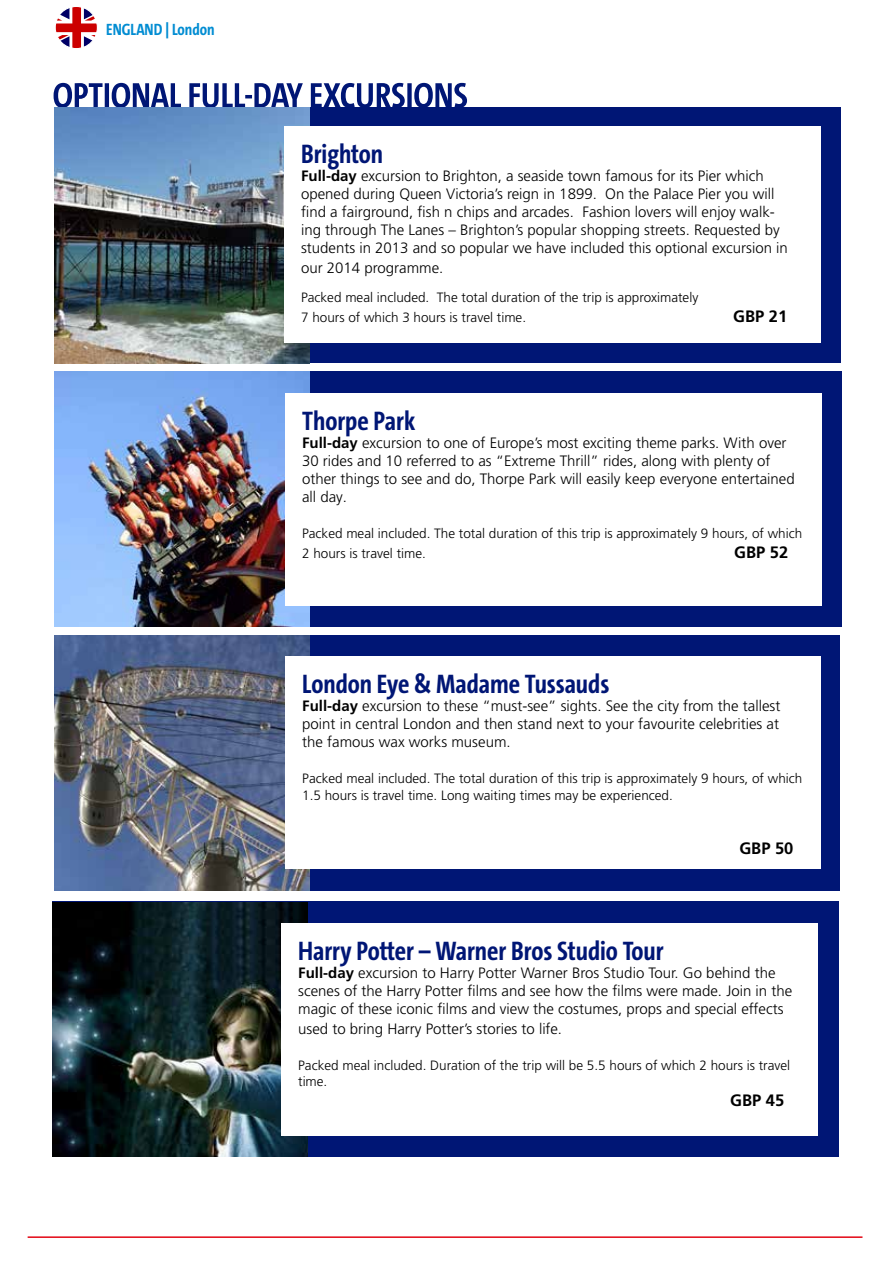
<style>
.page{position:relative;width:893px;height:1263px;background:#fff}
.page>*{position:absolute;margin:0;border:0;box-sizing:border-box;transform-origin:0 0}
.t1{font:700 27px "The Sans Cd LF7";color:#001675}
.t2{font:700 16.5px "Frutiger LT Pro";color:#000}
.t3{font:700 16.5px "The Sans Cd LF7";color:#008cd2}
.t4{font:300 15px/18px "Frutiger LT Pro";color:#000}
.t5{font:300 13.5px/16.2px "Frutiger LT Pro";color:#000}
.s1{font-weight:700}
</style>
<div class="page">
<div style="left:57px;top:635px;width:783px;height:255px;background:#001675"></div>
<img style="left:55px;top:635px;width:255px;height:255px">
<div style="left:285px;top:656px;width:536px;height:213px;background:#fff"></div>
<svg style="left:57px;top:8px;width:39px;height:39px"></svg>
<div style="left:55px;top:6px;width:43px;height:43px;border:1px solid #fff;border-radius:50%"></div>
<hr style="left:28px;top:1236px;width:834px;height:2px;background:#e30613">
<svg style="left:54px;top:83px;width:413px;height:25px"></svg>
<div style="left:56px;top:372px;width:786px;height:255px;background:#001675"></div>
<img style="left:55px;top:372px;width:255px;height:255px">
<div style="left:285px;top:393px;width:537px;height:213px;background:#fff"></div>
<div style="left:55px;top:108px;width:786px;height:255px;background:#001675"></div>
<img style="left:55px;top:108px;width:255px;height:255px">
<div style="left:284px;top:126px;width:537px;height:217px;background:#fff"></div>
<div style="left:52px;top:901px;width:787px;height:256px;background:#001675"></div>
<img style="left:53px;top:902px;width:255px;height:255px">
<div style="left:281px;top:923px;width:537px;height:213px;background:#fff"></div>
<p class="t3" style="left:106px;top:21px;width:110px">ENGLAND | London</p>
<h1 class="t1" style="left:301px;top:140px;width:84px">Brighton</h1>
<p class="t4" style="left:301px;top:167px;width:488px"><span class="s1">Full-day</span> excursion to Brighton, a seaside town famous for its Pier which opened during Queen Victoria’s reign in 1899. On the Palace Pier you will find a fairground, fish n chips and arcades. Fashion lovers will enjoy walk&shy;ing through The Lanes – Brighton’s popular shopping streets. Requested by students in 2013 and so popular we have included this optional excursion in</p>
<p class="t4" style="left:301px;top:259px;width:144px">our 2014 programme.</p>
<p class="t5" style="left:301px;top:287px;width:399px;line-height:19.8px">Packed meal included. The total duration of the trip is approximately<br>7 hours of which 3 hours is travel time.</p>
<p class="t2" style="left:733px;top:306px;width:56px">GBP 21</p>
<h1 class="t1" style="left:302px;top:407px;width:115px">Thorpe Park</h1>
<p class="t4" style="left:302px;top:434px;width:494px"><span class="s1">Full-day</span> excursion to one of Europe’s most exciting theme parks. With over 30 rides and 10 referred to as “Extreme Thrill” rides, along with plenty of other things to see and do, Thorpe Park will easily keep everyone entertained all day.</p>
<p class="t5" style="left:302px;top:524px;width:502px;line-height:19.8px">Packed meal included. The total duration of this trip is approximately 9 hours, of which<br>2 hours is travel time.</p>
<p class="t2" style="left:734px;top:542px;width:56px">GBP 52</p>
<h1 class="t1" style="left:302px;top:671px;width:308px">London Eye &amp; Madame Tussauds</h1>
<p class="t4" style="left:302px;top:697px;width:480px;text-align:justify"><span class="s1">Full-day</span> excursion to these “must-see” sights. See the city from the tallest point in central London and then stand next to your favourite celebrities at the famous wax works museum.</p>
<p class="t5" style="left:302px;top:771px;width:502px">Packed meal included. The total duration of this trip is approximately 9 hours, of which<br>1.5 hours is travel time. Long waiting times may be experienced.</p>
<p class="t2" style="left:739px;top:839px;width:56px">GBP 50</p>
<h1 class="t1" style="left:298px;top:937px;width:367px">Harry Potter – Warner Bros Studio Tour</h1>
<p class="t4" style="left:298px;top:964px;width:495px"><span class="s1">Full-day</span> excursion to Harry Potter Warner Bros Studio Tour. Go behind the scenes of the Harry Potter films and see how the films were made. Join in the magic of these iconic films and view the costumes, props and special effects</p>
<p class="t4" style="left:298px;top:1020px;width:265px">used to bring Harry Potter’s stories to life.</p>
<p class="t5" style="left:298px;top:1057px;width:494px">Packed meal included. Duration of the trip will be 5.5 hours of which 2 hours is travel time.</p>
<p class="t2" style="left:730px;top:1090px;width:56px">GBP 45</p>
</div>
